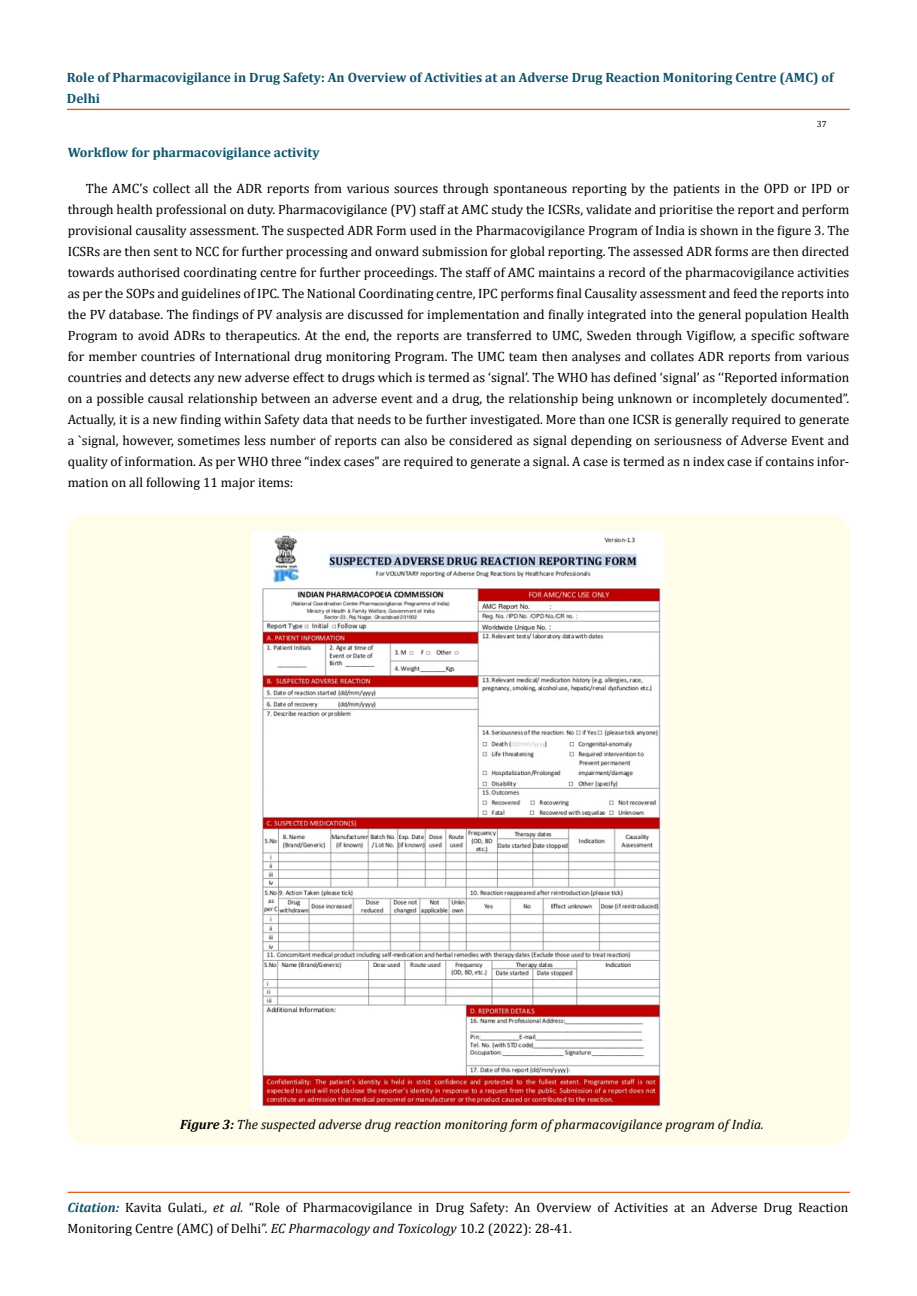
<style>
.page{position:relative;width:917px;height:1296px;background:#fff}
.page>*{position:absolute;margin:0;border:0;box-sizing:border-box;transform-origin:0 0}
.t1{font:13.5px/21px "Cambria";color:#000}
.t2{font:700 13.5px/21px "Cambria";color:#0e546a}
.t3{font:italic 13.5px "Cambria";color:#000}
.t4{font:9px "Cambria";color:#000}
.s1{font-weight:700}
.s2{font-weight:700;font-style:italic;color:#0e546a}
.s3{font-style:italic}
</style>
<div class="page">
<div style="left:67px;top:109px;width:782px;height:1px;border:1px solid #e05d1a"></div>
<div style="left:68px;top:1192px;width:781px;height:1px;border:1px solid #e05d1a"></div>
<div style="left:67px;top:514px;width:782px;height:631px;background:#fffde9;border-radius:18px"></div>
<img style="left:251px;top:532px;width:413px;height:577px">
<p class="t2" style="left:67px;top:66px;width:768px">Role of Pharmacovigilance in Drug Safety: An Overview of Activities at an Adverse Drug Reaction Monitoring Centre (AMC) of<br>Delhi</p>
<p class="t4" style="left:816px;top:118px;width:11px">37</p>
<p class="t2" style="left:68px;top:142px;width:253px">Workflow for pharmacovigilance activity</p>
<p class="t1" style="left:68px;top:178px;width:783px;text-align:justify;text-indent:18px">The AMC’s collect all the ADR reports from various sources through spontaneous reporting by the patients in the OPD or IPD or through health professional on duty. Pharmacovigilance (PV) staff at AMC study the ICSRs, validate and prioritise the report and perform provisional causality assessment. The suspected ADR Form used in the Pharmacovigilance Program of India is shown in the figure 3. The ICSRs are then sent to NCC for further processing and onward submission for global reporting. The assessed ADR forms are then directed towards authorised coordinating centre for further proceedings. The staff of AMC maintains a record of the pharmacovigilance activities as per the SOPs and guidelines of IPC. The National Coordinating centre, IPC performs final Causality assessment and feed the reports into the PV database. The findings of PV analysis are discussed for implementation and finally integrated into the general population Health Program to avoid ADRs to therapeutics. At the end, the reports are transferred to UMC, Sweden through Vigiflow, a specific software for member countries of International drug monitoring Program. The UMC team then analyses and collates ADR reports from various countries and detects any new adverse effect to drugs which is termed as ‘signal’. The WHO has defined ‘signal’ as ‘‘Reported information on a possible causal relationship between an adverse event and a drug, the relationship being unknown or incompletely documented”.<br>Actually, it is a new finding within Safety data that needs to be further investigated. More than one ICSR is generally required to generate a `signal, however, sometimes less number of reports can also be considered as signal depending on seriousness of Adverse Event and quality of information. As per WHO three “index cases” are required to generate a signal. A case is termed as n index case if contains infor&shy;mation on all following 11 major items:</p>
<p class="t3" style="left:180px;top:1115px;width:585px"><span class="s1">Figure 3:</span> The suspected adverse drug reaction monitoring form of pharmacovigilance program of India.</p>
<p class="t1" style="left:68px;top:1197px;width:782px"><span class="s2">Citation:</span> Kavita Gulati<span class="s3">., et al.</span> “Role of Pharmacovigilance in Drug Safety: An Overview of Activities at an Adverse Drug Reaction<br>Monitoring Centre (AMC) of Delhi”. <span class="s3">EC Pharmacology and Toxicology</span> 10.2 (2022): 28-41.</p>
</div>
